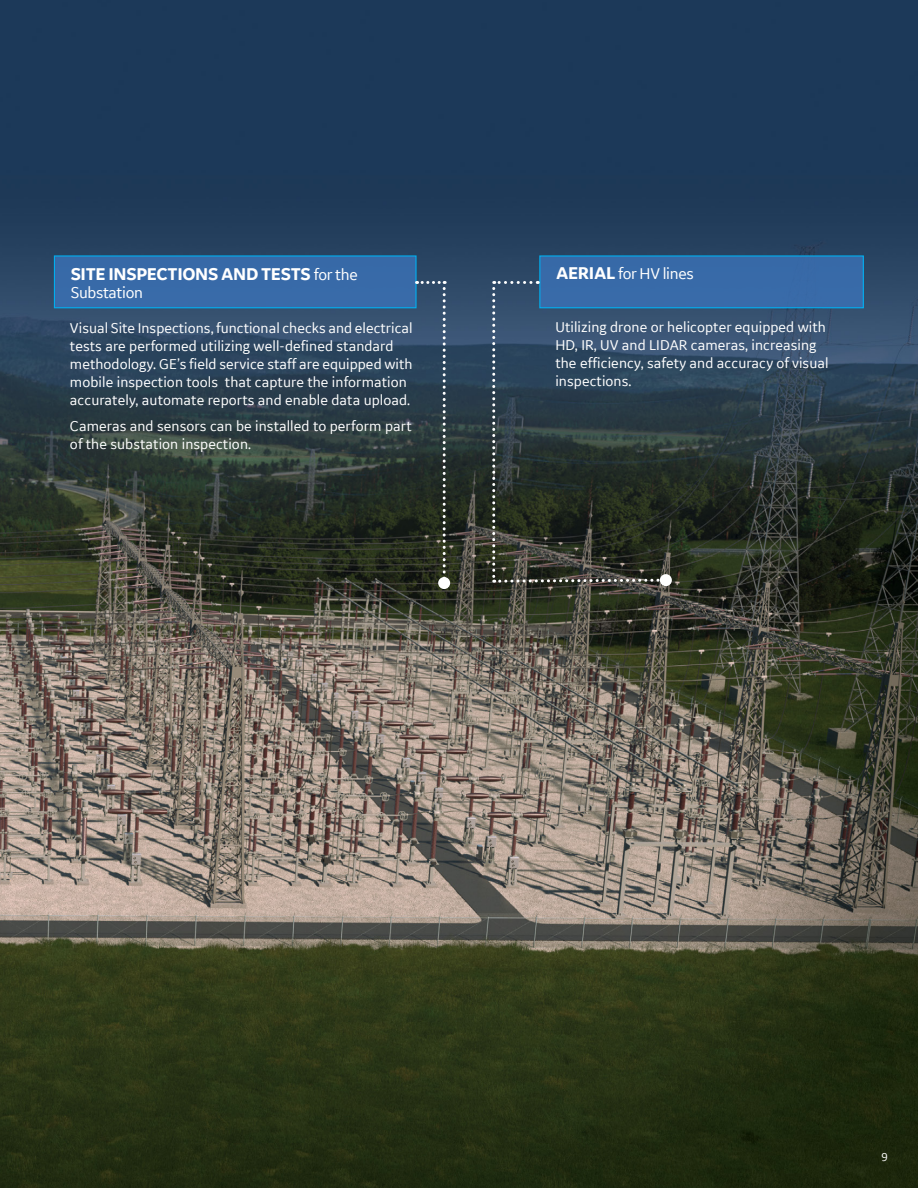
<style>
.page{position:relative;width:918px;height:1188px;background:#fff}
.page>*{position:absolute;margin:0;border:0;box-sizing:border-box;transform-origin:0 0}
.t1{font:700 18px "GE Inspira Sans";letter-spacing:-.02em;color:#fff}
.t2{font:16.5px "GE Inspira Sans";letter-spacing:-.02em;color:#fff}
.t3{font:15px/18px "GE Inspira Sans";letter-spacing:.005em;color:#fff}
.t4{font:12px "GE Inspira Sans";color:#fff}
.s1{font-weight:400;font-size:16.5px}
.s2{font-weight:700;font-size:18px}
</style>
<div class="page">
<img style="left:0;top:0;width:918px;height:1188px">
<div style="left:54px;top:256px;width:362px;height:52px;background:#386aa8"></div>
<div style="left:54px;top:255px;width:363px;height:53px;border:1px solid #00aeef"></div>
<div style="left:540px;top:256px;width:323px;height:52px;background:#386aa8"></div>
<div style="left:539px;top:255px;width:325px;height:53px;border:1px solid #00aeef"></div>
<svg style="left:492px;top:281px;width:175px;height:303px"></svg>
<div style="left:660px;top:574px;width:12px;height:12px;background:#fff;border-radius:50%"></div>
<svg style="left:417px;top:281px;width:29px;height:304px"></svg>
<div style="left:438px;top:577px;width:12px;height:12px;background:#fff;border-radius:50%"></div>
<p class="t1" style="left:71px;top:263px;width:289px">SITE INSPECTIONS AND TESTS <span class="s1">for the</span></p>
<p class="t2" style="left:71px;top:282px;width:74px">Substation</p>
<p class="t3" style="left:70px;top:319px;width:344px">Visual Site Inspections, functional checks and electrical tests are performed utilizing well-defined standard methodology. GE’s field service staff are equipped with mobile inspection tools that capture the information accurately, automate reports and enable data upload.</p>
<p class="t3" style="left:70px;top:417px;width:343px">Cameras and sensors can be installed to perform part of the substation inspection.</p>
<p class="t2" style="left:556px;top:264px;width:139px"><span class="s2">AERIAL</span> for HV lines</p>
<p class="t3" style="left:555px;top:318px;width:275px">Utilizing drone or helicopter equipped with HD, IR, UV and LIDAR cameras, increasing the efficiency, safety and accuracy of visual inspections.</p>
<p class="t4" style="left:881px;top:1149px;width:8px">9</p>
</div>
